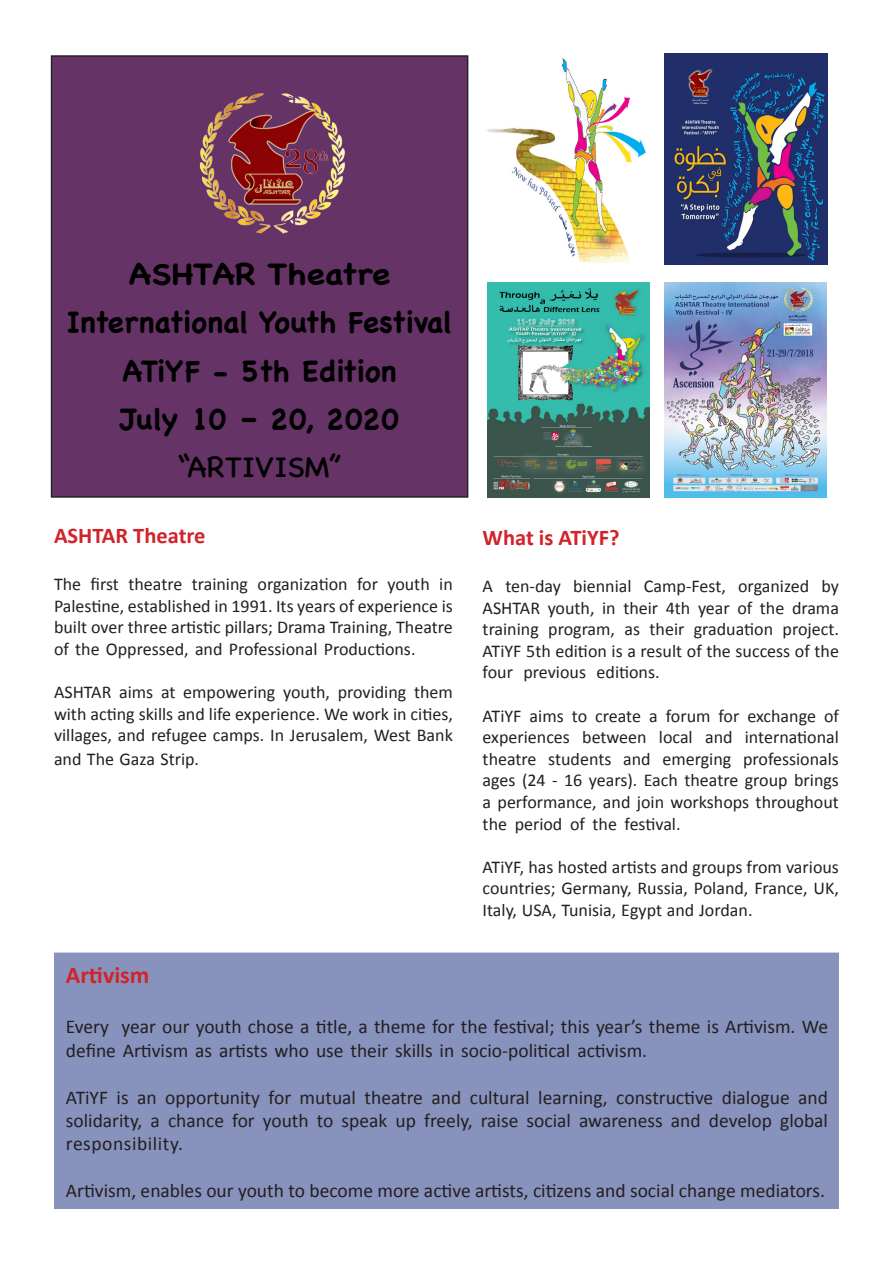
<style>
.page{position:relative;width:893px;height:1263px;background:#fff}
.page>*{position:absolute;margin:0;border:0;box-sizing:border-box;transform-origin:0 0}
.t1{font:700 29.7px "Chalkboard SE";color:#000}
.t2{font:700 29.7px "Chalkboard SE";color:#000;scale:1.13 1}
.t3{font:29.7px "Chalkboard SE";color:#000}
.t4{font:700 24px "Calibri";color:#d1232a}
.t5{font:700 22.5px "Calibri";color:#d1232a}
.t6{font:19.5px/23.4px "Calibri";color:#231f20}
.t7{font:18px/21.6px "Calibri";color:#231f20}
</style>
<div class="page">
<div style="left:54px;top:952px;width:785px;height:257px;background:#8792bd"></div>
<img style="left:665px;top:283px;width:162px;height:214px">
<img style="left:488px;top:283px;width:161px;height:214px">
<img style="left:665px;top:53px;width:162px;height:212px">
<img style="left:486px;top:58px;width:160px;height:204px">
<div style="left:52px;top:56px;width:416px;height:441px;background:#636"></div>
<img style="left:199px;top:93px;width:146px;height:141px">
<p class="t2" style="left:129px;top:256px;width:233px">ASHTAR Theatre</p>
<p class="t1" style="left:66px;top:305px;width:388px">International Youth Festival</p>
<p class="t1" style="left:122px;top:353px;width:276px">ATiYF 5- th Edition</p>
<p class="t1" style="left:120px;top:401px;width:281px">July 10 – 20, 2020</p>
<p class="t3" style="left:177px;top:441px;width:166px">“ARTIVISM“</p>
<p class="t5" style="left:54px;top:521px;width:153px">ASHTAR Theatre</p>
<p class="t5" style="left:483px;top:523px;width:138px">What is ATiYF?</p>
<p class="t7" style="left:91px;top:573px;width:30px">first</p>
<p class="t7" style="left:357px;top:573px;width:22px">for</p>
<p class="t7" style="left:54px;top:573px;width:400px">The<br>Palestine, established in 1991. Its years of experience is built over three artistic pillars; Drama Training, Theatre of the Oppressed, and Professional Productions.</p>
<p class="t7" style="left:54px;top:681px;width:400px;text-align:justify">ASHTAR aims at empowering youth, providing them with acting skills and life experience. We work in cities, villages, and refugee camps In. Jerusalem, West Bank</p>
<p class="t7" style="left:54px;top:748px;width:147px">and The Gaza Strip.</p>
<p class="t7" style="left:128px;top:573px;width:55px">theatre</p>
<p class="t7" style="left:387px;top:573px;width:44px">youth</p>
<p class="t7" style="left:192px;top:573px;width:58px">training</p>
<p class="t7" style="left:258px;top:573px;width:92px">organization</p>
<p class="t7" style="left:439px;top:573px;width:15px">in</p>
<p class="t7" style="left:573px;top:575px;width:60px">biennial</p>
<p class="t7" style="left:821px;top:575px;width:19px">by</p>
<p class="t7" style="left:505px;top:575px;width:57px">ten-day</p>
<p class="t7" style="left:738px;top:575px;width:72px">organized</p>
<p class="t7" style="left:644px;top:575px;width:83px">Camp-Fest,</p>
<p class="t7" style="left:483px;top:575px;width:12px">A</p>
<p class="t7" style="left:483px;top:597px;width:358px">ASHTAR youth, in their 4th year of the drama</p>
<p class="t7" style="left:783px;top:618px;width:58px">project.</p>
<p class="t7" style="left:650px;top:618px;width:36px">their</p>
<p class="t7" style="left:694px;top:618px;width:81px">graduation</p>
<p class="t7" style="left:483px;top:618px;width:58px">training</p>
<p class="t7" style="left:483px;top:640px;width:358px">ATiYF 5th edition is a result of the success of the</p>
<p class="t7" style="left:597px;top:662px;width:65px">editions.</p>
<p class="t7" style="left:548px;top:618px;width:68px">program,</p>
<p class="t7" style="left:624px;top:618px;width:17px">as</p>
<p class="t7" style="left:483px;top:662px;width:32px">four</p>
<p class="t7" style="left:483px;top:705px;width:358px;text-align:right">ATiYF aims to create a forum for exchange of international</p>
<p class="t7" style="left:523px;top:662px;width:64px">previous</p>
<p class="t7" style="left:582px;top:726px;width:66px">between</p>
<p class="t7" style="left:659px;top:726px;width:35px">local</p>
<p class="t7" style="left:705px;top:726px;width:29px">and</p>
<p class="t7" style="left:483px;top:726px;width:89px">experiences</p>
<p class="t7" style="left:743px;top:748px;width:97px">professionals</p>
<p class="t7" style="left:483px;top:748px;width:358px">theatre<br>ages (24 - 16 years .) Each theatre group brings a performance, and join workshops throughout the period of the festival.</p>
<p class="t7" style="left:483px;top:856px;width:358px;text-align:justify">ATiYF, has hosted artists and groups from various countries; Germany, Russia, Poland, France, UK, Italy, USA, Tunisia, Egypt and Jordan.</p>
<p class="t7" style="left:548px;top:748px;width:65px">students</p>
<p class="t7" style="left:623px;top:748px;width:29px">and</p>
<p class="t7" style="left:662px;top:748px;width:70px">emerging</p>
<p class="t4" style="left:66px;top:960px;width:85px">Artivism</p>
<p class="t6" style="left:121px;top:1015px;width:708px">year our youth chose a title a, theme for the festival; this year s’ theme is Artivism. We</p>
<p class="t6" style="left:66px;top:1015px;width:583px">Every<br>define Artivism as artists who use their skills in socio-political activism.</p>
<p class="t6" style="left:66px;top:1085px;width:764px;text-align:justify">ATiYF is an opportunity for mutual theatre and cultural learning, constructive dialogue and solidarity a, chance for youth to speak up freely, raise social awareness and develop global responsibility.</p>
<p class="t6" style="left:66px;top:1179px;width:760px">Artivism, enables our youth to become more active artists, citizens and social change mediators.</p>
</div>
